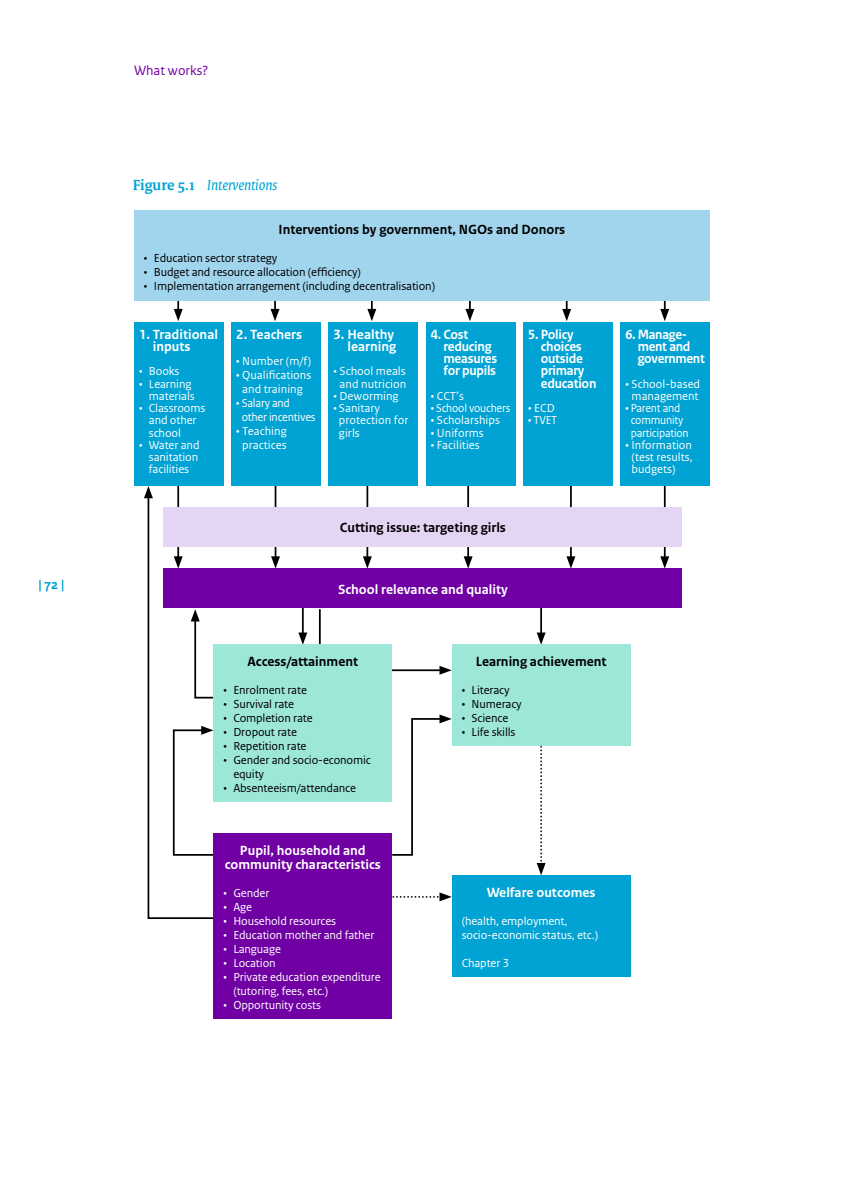
<style>
.page{position:relative;width:844px;height:1191px;background:#fff}
.page>*{position:absolute;margin:0;border:0;box-sizing:border-box;transform-origin:0 0}
.t1{font:italic 15.75px "Rijksoverheid Serif";color:#00a3d3}
.t2{font:700 14px/12.2px "Rijksoverheid Sans Text";color:#fff}
.t3{font:700 14px "Rijksoverheid Sans Text";color:#000}
.t4{font:700 14px/12.2px "Rijksoverheid Sans Text";letter-spacing:-.02em;color:#fff}
.t5{font:700 14px/12.2px "Rijksoverheid Sans Text";letter-spacing:-.025em;color:#fff;scale:.96 1}
.t6{font:14px "Rijksoverheid Sans Text";color:#7000a4}
.t7{font:700 14px "Rijksoverheid Sans Text";color:#00a3d3}
.t8{font:12.25px/12.2px "Rijksoverheid Sans Text";letter-spacing:-.01em;color:#fff}
.t9{font:12.25px/14px "Rijksoverheid Sans Text";letter-spacing:-.01em;color:#000}
.t10{font:12.25px/12.2px "Rijksoverheid Sans Text";letter-spacing:-.01em;color:#fff;scale:.95 1}
.s1{font-weight:700;font-style:normal}
</style>
<div class="page">
<hr style="left:382px;top:669px;width:60px;height:2px;background:#000">
<svg style="left:439px;top:666px;width:12px;height:8px"></svg>
<svg style="left:392px;top:892px;width:59px;height:9px"></svg>
<svg style="left:536px;top:746px;width:9px;height:129px"></svg>
<svg style="left:390px;top:714px;width:61px;height:142px"></svg>
<hr style="left:540px;top:603px;width:2px;height:32px;background:#000">
<svg style="left:536px;top:632px;width:9px;height:13px"></svg>
<hr style="left:177px;top:232px;width:2px;height:80px;background:#000">
<svg style="left:174px;top:309px;width:9px;height:12px"></svg>
<svg style="left:144px;top:486px;width:177px;height:433px"></svg>
<hr style="left:274px;top:232px;width:2px;height:80px;background:#000">
<svg style="left:270px;top:309px;width:9px;height:12px"></svg>
<hr style="left:366px;top:479px;width:2px;height:80px;background:#000">
<svg style="left:363px;top:556px;width:9px;height:12px"></svg>
<hr style="left:371px;top:232px;width:1px;height:80px;background:#000">
<svg style="left:367px;top:309px;width:9px;height:12px"></svg>
<hr style="left:467px;top:479px;width:2px;height:80px;background:#000">
<svg style="left:463px;top:556px;width:9px;height:12px"></svg>
<hr style="left:469px;top:232px;width:1px;height:80px;background:#000">
<svg style="left:465px;top:309px;width:9px;height:12px"></svg>
<hr style="left:570px;top:479px;width:1px;height:80px;background:#000">
<svg style="left:566px;top:556px;width:9px;height:12px"></svg>
<hr style="left:565px;top:232px;width:2px;height:80px;background:#000">
<svg style="left:562px;top:309px;width:9px;height:12px"></svg>
<hr style="left:663px;top:479px;width:2px;height:80px;background:#000">
<svg style="left:660px;top:556px;width:9px;height:12px"></svg>
<hr style="left:663px;top:232px;width:2px;height:80px;background:#000">
<svg style="left:660px;top:309px;width:9px;height:12px"></svg>
<div style="left:164px;top:507px;width:518px;height:39px;background:#e5d5f5"></div>
<div style="left:164px;top:568px;width:518px;height:40px;background:#7000a4"></div>
<div style="left:134px;top:322px;width:89px;height:164px;background:#00a3d3"></div>
<div style="left:231px;top:322px;width:89px;height:164px;background:#00a3d3"></div>
<div style="left:328px;top:322px;width:90px;height:164px;background:#00a3d3"></div>
<div style="left:426px;top:322px;width:89px;height:164px;background:#00a3d3"></div>
<div style="left:523px;top:322px;width:89px;height:164px;background:#00a3d3"></div>
<div style="left:620px;top:322px;width:89px;height:164px;background:#00a3d3"></div>
<div style="left:134px;top:211px;width:575px;height:90px;background:#a1d5ed"></div>
<div style="left:213px;top:645px;width:179px;height:157px;background:#9de7d9"></div>
<div style="left:213px;top:834px;width:179px;height:185px;background:#7000a4"></div>
<div style="left:451px;top:645px;width:179px;height:101px;background:#9de7d9"></div>
<div style="left:451px;top:876px;width:179px;height:101px;background:#00a3d3"></div>
<p class="t7" style="left:39px;top:576px;width:27px">| 72 |</p>
<p class="t6" style="left:134px;top:62px;width:76px">What works?</p>
<p class="t1" style="left:133px;top:175px;width:146px"><span class="s1">Figure 5.1</span> Interventions</p>
<p class="t3" style="left:278px;top:221px;width:288px">Interventions by government, NGOs and Donors</p>
<p class="t9" style="left:144px;top:251px;width:135px">• Education sector strategy</p>
<p class="t9" style="left:144px;top:265px;width:218px">• Budget and resource allocation (efficiency)</p>
<p class="t9" style="left:144px;top:279px;width:292px">• Implementation arrangement (including decentralisation)</p>
<p class="t2" style="left:153px;top:328px;width:67px;text-indent:-14px">1. Traditional inputs</p>
<p class="t8" style="left:139px;top:365px;width:42px">• Books</p>
<p class="t8" style="left:139px;top:377px;width:57px;text-align:right">• Learning materials</p>
<p class="t8" style="left:149px;top:402px;width:58px;text-indent:-10px">• Classrooms and other school</p>
<p class="t8" style="left:149px;top:439px;width:52px;text-align:justify;text-indent:-10px">• Water and sanitation facilities</p>
<p class="t2" style="left:236px;top:328px;width:67px">2. Teachers</p>
<p class="t8" style="left:236px;top:355px;width:77px">• Number (m/f)</p>
<p class="t8" style="left:236px;top:368px;width:77px;line-height:14px;text-align:center">• Qualifications and training</p>
<p class="t8" style="left:241px;top:396px;width:76px;line-height:14px;text-indent:-5px">• Salary and other incentives</p>
<p class="t8" style="left:236px;top:424px;width:52px;line-height:14px;text-align:center">• Teaching practices</p>
<p class="t2" style="left:333px;top:328px;width:64px;text-align:right">3. Healthy learning</p>
<p class="t8" style="left:333px;top:365px;width:74px;text-align:center">• School meals and nutricion</p>
<p class="t8" style="left:333px;top:390px;width:67px">• Deworming</p>
<p class="t8" style="left:339px;top:402px;width:71px;text-indent:-5px">• Sanitary protection for girls</p>
<p class="t4" style="left:443px;top:328px;width:55px;text-indent:-13px">4. Cost reducing measures for pupils</p>
<p class="t8" style="left:431px;top:390px;width:35px">• CCT’s</p>
<p class="t10" style="left:431px;top:402px;width:85px">• School vouchers</p>
<p class="t8" style="left:431px;top:414px;width:71px">• Scholarships</p>
<p class="t8" style="left:431px;top:426px;width:54px">• Uniforms</p>
<p class="t8" style="left:431px;top:439px;width:50px">• Facilities</p>
<p class="t4" style="left:540px;top:328px;width:57px;text-indent:-13px">5. Policy choices outside primary education</p>
<p class="t8" style="left:528px;top:402px;width:28px">• ECD</p>
<p class="t10" style="left:528px;top:414px;width:32px">• TVET</p>
<p class="t3" style="left:340px;top:520px;width:167px">Cutting issue: targeting girls</p>
<p class="t2" style="left:338px;top:583px;width:171px">School relevance and quality</p>
<p class="t5" style="left:637px;top:328px;width:71px;text-indent:-12px">6. Manage&shy;ment and government</p>
<p class="t8" style="left:625px;top:377px;width:76px;text-align:center">• School-based management</p>
<p class="t10" style="left:630px;top:402px;width:63px;text-indent:-5px">• Parent and community participation</p>
<p class="t8" style="left:631px;top:439px;width:63px;text-align:justify;text-indent:-6px">• Information (test results, budgets)</p>
<p class="t3" style="left:247px;top:653px;width:112px">Access/attainment</p>
<p class="t9" style="left:223px;top:683px;width:85px">• Enrolment rate</p>
<p class="t9" style="left:223px;top:697px;width:72px">• Survival rate</p>
<p class="t9" style="left:223px;top:711px;width:91px">• Completion rate</p>
<p class="t9" style="left:223px;top:725px;width:75px">• Dropout rate</p>
<p class="t9" style="left:223px;top:739px;width:85px">• Repetition rate</p>
<p class="t9" style="left:233px;top:753px;width:139px;text-indent:-10px">• Gender and socio-economic equity</p>
<p class="t9" style="left:223px;top:781px;width:134px">• Absenteeism/attendance</p>
<p class="t2" style="left:225px;top:844px;width:157px;line-height:14px;text-align:center">Pupil, household and community characteristics</p>
<p class="t8" style="left:223px;top:887px;width:47px">• Gender</p>
<p class="t8" style="left:223px;top:901px;width:30px">• Age</p>
<p class="t8" style="left:223px;top:915px;width:114px">• Household resources</p>
<p class="t8" style="left:223px;top:929px;width:152px">• Education mother and father</p>
<p class="t8" style="left:223px;top:943px;width:59px">• Language</p>
<p class="t8" style="left:223px;top:957px;width:54px">• Location</p>
<p class="t8" style="left:233px;top:970px;width:149px;line-height:14px;text-indent:-10px">• Private education expenditure (tutoring, fees, etc.)</p>
<p class="t8" style="left:223px;top:999px;width:99px">• Opportunity costs</p>
<p class="t3" style="left:475px;top:653px;width:132px">Learning achievement</p>
<p class="t9" style="left:461px;top:683px;width:49px">• Literacy</p>
<p class="t9" style="left:461px;top:697px;width:62px">• Numeracy</p>
<p class="t9" style="left:461px;top:711px;width:48px">• Science</p>
<p class="t9" style="left:461px;top:725px;width:55px">• Life skills</p>
<p class="t2" style="left:486px;top:886px;width:110px">Welfare outcomes</p>
<p class="t8" style="left:461px;top:914px;width:138px;line-height:14px">(health, employment, socio-economic status, etc.)</p>
<p class="t8" style="left:461px;top:957px;width:49px">Chapter 3</p>
</div>
